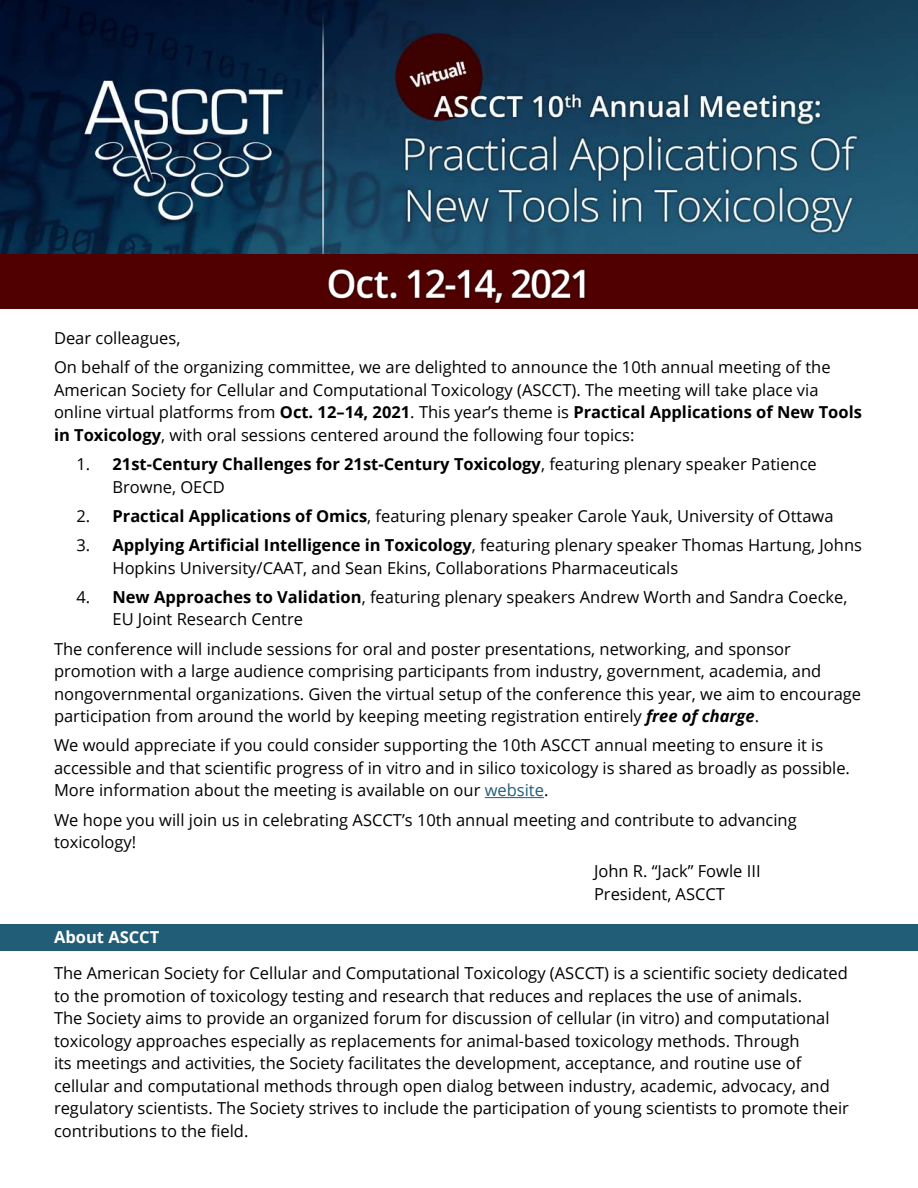
<style>
.page{position:relative;width:918px;height:1188px;background:#fff}
.page>*{position:absolute;margin:0;border:0;box-sizing:border-box;transform-origin:0 0}
.t1{font:16.5px/22.5px "Open Sans";color:#000}
.t2{font:700 16.5px/22.5px "Open Sans";color:#000}
.t3{font:700 16.5px "Open Sans";color:#fff}
.s1{font-weight:700}
.s2{font-weight:400}
.s3{font-weight:700;font-style:italic}
.s4{color:#225d77}
</style>
<div class="page">
<div style="left:0;top:924px;width:918px;height:27px;background:#225d77"></div>
<hr style="left:485px;top:797px;width:59px;height:1px;background:#225d77">
<img style="left:0;top:0;width:918px;height:309px">
<p class="t1" style="left:54px;top:326px;width:128px">Dear colleagues,</p>
<p class="t1" style="left:54px;top:356px;width:809px">On behalf of the organizing committee, we are delighted to announce the 10th annual meeting of the American Society for Cellular and Computational Toxicology (ASCCT). The meeting will take place via online virtual platforms from <span class="s1">Oct. 12–14, 2021</span>. This year’s theme is <span class="s1">Practical Applications of New Tools in Toxicology</span>, with oral sessions centered around the following four topics:</p>
<p class="t2" style="left:112px;top:452px;width:706px;text-indent:-36px"><span class="s2">1.</span> 21st-Century Challenges for 21st-Century Toxicology<span class="s2">, featuring plenary speaker Patience<br>Browne, OECD</span></p>
<p class="t1" style="left:77px;top:504px;width:759px">2. <span class="s1">Practical Applications of Omics</span>, featuring plenary speaker Carole Yauk, University of Ottawa</p>
<p class="t1" style="left:112px;top:533px;width:751px;text-indent:-36px">3. <span class="s1">Applying Artificial Intelligence in Toxicology</span>, featuring plenary speaker Thomas Hartung, Johns<br>Hopkins University/CAAT, and Sean Ekins, Collaborations Pharmaceuticals</p>
<p class="t1" style="left:112px;top:585px;width:737px;text-indent:-36px">4. <span class="s1">New Approaches to Validation</span>, featuring plenary speakers Andrew Worth and Sandra Coecke,<br>EU Joint Research Centre</p>
<p class="t1" style="left:54px;top:637px;width:809px">The conference will include sessions for oral and poster presentations, networking, and sponsor promotion with a large audience comprising participants from industry, government, academia, and nongovernmental organizations. Given the virtual setup of the conference this year, we aim to encourage participation from around the world by keeping meeting registration entirely <span class="s3">free of charge</span>.</p>
<p class="t1" style="left:54px;top:734px;width:798px">We would appreciate if you could consider supporting the 10th ASCCT annual meeting to ensure it is accessible and that scientific progress of in vitro and in silico toxicology is shared as broadly as possible.<br>More information about the meeting is available on our <span class="s4">website</span>.</p>
<p class="t1" style="left:54px;top:808px;width:744px">We hope you will join us in celebrating ASCCT’s 10th annual meeting and contribute to advancing toxicology!</p>
<p class="t1" style="left:594px;top:860px;width:168px">John R. “Jack” Fowle III</p>
<p class="t1" style="left:594px;top:882px;width:133px">President, ASCCT</p>
<p class="t3" style="left:54px;top:926px;width:107px">About ASCCT</p>
<p class="t1" style="left:54px;top:962px;width:796px">The American Society for Cellular and Computational Toxicology (ASCCT) is a scientific society dedicated to the promotion of toxicology testing and research that reduces and replaces the use of animals.<br>The Society aims to provide an organized forum for discussion of cellular (in vitro) and computational toxicology approaches especially as replacements for animal-based toxicology methods. Through<br>its meetings and activities, the Society facilitates the development, acceptance, and routine use of cellular and computational methods through open dialog between industry, academic, advocacy, and regulatory scientists. The Society strives to include the participation of young scientists to promote their contributions to the field.</p>
</div>
